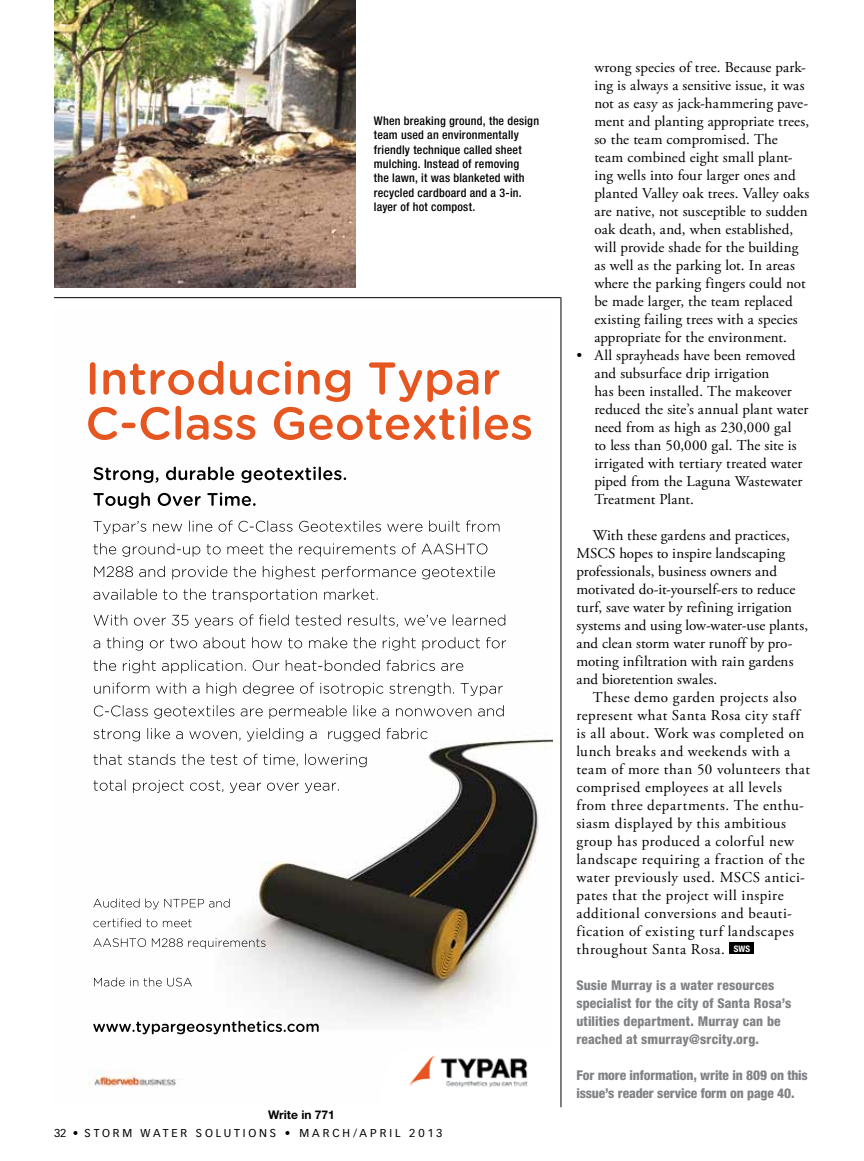
<style>
.page{position:relative;width:864px;height:1161px;background:#fff}
.page>*{position:absolute;margin:0;border:0;box-sizing:border-box;transform-origin:0 0}
.t1{font:15px/18px "Adobe Garamond Pro";letter-spacing:.015em;color:#000}
.t2{font:15px/18px "Adobe Garamond Pro";letter-spacing:.035em;color:#000}
.t3{font:800 condensed 13.5px/18px "Helvetica Neue LT Std";letter-spacing:.005em;color:#808285}
.t4{font:500 condensed 12px/14.4px "Helvetica Neue LT Std";letter-spacing:.015em;color:#000}
.t5{font:700 12px "Helvetica Neue LT Std";color:#000}
.t6{font:11.25px "Vectora LT Std";letter-spacing:.25em;color:#000}
</style>
<div class="page">
<div style="left:730px;top:943px;width:24px;height:11px;background:#000"></div>
<img style="left:88px;top:360px;width:465px;height:727px">
<img style="left:380px;top:1048px;width:173px;height:40px">
<hr style="left:54px;top:297px;width:507px;height:1px;background:#000">
<hr style="left:561px;top:297px;width:1px;height:810px;background:#000">
<img style="left:54px;top:0;width:302px;height:288px">
<p class="t4" style="left:374px;top:113px;width:167px">When breaking ground, the design team used an environmentally friendly technique called sheet mulching. Instead of removing<br>the lawn, it was blanketed with recycled cardboard and a 3-in. layer of hot compost.</p>
<p class="t5" style="left:268px;top:1108px;width:68px">Write in 771</p>
<p class="t6" style="left:54px;top:1127px;width:390px">32 • STORM WATER SOLUTIONS • MARCH/APRIL 2013</p>
<p class="t1" style="left:594px;top:59px;width:217px">wrong species of tree. Because park&shy;ing is always a sensitive issue, it was not as easy as jack-hammering pave&shy;ment and planting appropriate trees, so the team compromised. The team combined eight small plant&shy;ing wells into four larger ones and planted Valley oak trees. Valley oaks are native, not susceptible to sudden oak death, and, when established, will provide shade for the building as well as the parking lot. In areas where the parking fingers could not be made larger, the team replaced existing failing trees with a species appropriate for the environment.</p>
<p class="t1" style="left:594px;top:347px;width:216px;text-indent:-18px">• All sprayheads have been removed and subsurface drip irrigation<br>has been installed. The makeover reduced the site’s annual plant water need from as high as 230,000 gal<br>to less than 50,000 gal. The site is irrigated with tertiary treated water piped from the Laguna Wastewater<br>Treatment Plant.</p>
<p class="t1" style="left:576px;top:527px;width:233px;text-indent:16px">With these gardens and practices, MSCS hopes to inspire landscaping professionals, business owners and motivated do-it-yourself-ers to reduce turf, save water by refining irrigation systems and using low-water-use plants, and clean storm water runoff by pro&shy;moting infiltration with rain gardens and bioretention swales.</p>
<p class="t2" style="left:576px;top:689px;width:235px;text-indent:16px">These demo garden projects also represent what Santa Rosa city staff is all about. Work was completed on lunch breaks and weekends with a team of more than 50 volunteers that comprised employees at all levels from three departments. The enthu&shy;siasm displayed by this ambitious group has produced a colorful new landscape requiring a fraction of the water previously used. MSCS antici&shy;pates that the project will inspire additional conversions and beauti&shy;fication of existing turf landscapes throughout Santa Rosa. <sup>SWS</sup></p>
<p class="t3" style="left:576px;top:976px;width:217px">Susie Murray is a water resources specialist for the city of Santa Rosa’s utilities department. Murray can be reached at smurray@srcity.org.</p>
<p class="t3" style="left:576px;top:1066px;width:233px">For more information, write in 809 on this issue’s reader service form on page 40.</p>
</div>
